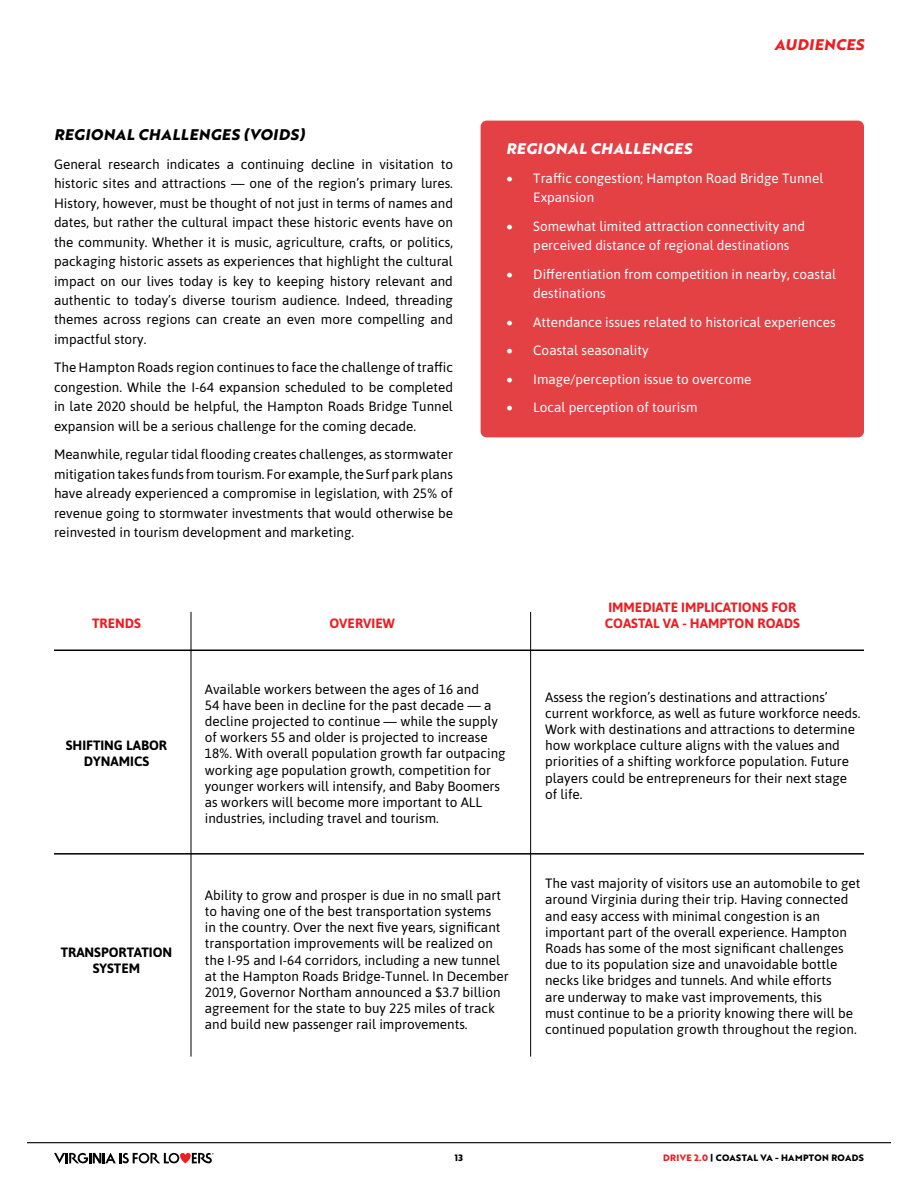
<style>
.page{position:relative;width:918px;height:1188px;background:#fff}
.page>*{position:absolute;margin:0;border:0;box-sizing:border-box;transform-origin:0 0}
.t1{font:15px "Brother 1816 Extra Bold Italic";letter-spacing:.04em;color:#000}
.t2{font:15px "Brother 1816 Extra Bold Italic";letter-spacing:.04em;color:#fff}
.t3{font:15px "Brother 1816 Extra Bold Italic";letter-spacing:.04em;color:#ed1d24}
.t4{font:13.5px/16.2px "Asap";color:#000}
.t5{font:13.5px/19.5px "Asap";color:#fff}
.t6{font:700 13.5px/16.2px "Asap";color:#ed1d24}
.t7{font:700 13.5px/16.2px "Asap";color:#000;text-align:center}
.t8{font:700 9px "Brother 1816 Extra";letter-spacing:.04em;color:#000}
.s1{font-family:"Minion Pro";font-size:18px}
.s2{color:#ed1d24}
</style>
<div class="page">
<hr style="left:54px;top:853px;width:810px;height:2px;background:#000">
<hr style="left:54px;top:650px;width:810px;height:1px;background:#000">
<hr style="left:530px;top:612px;width:1px;height:445px;background:#000">
<hr style="left:191px;top:612px;width:1px;height:445px;background:#000">
<div style="left:481px;top:121px;width:383px;height:316px;background:#e44145;border-radius:6px"></div>
<hr style="left:27px;top:1142px;width:864px;height:1px;background:#000">
<svg style="left:54px;top:1153px;width:160px;height:10px"></svg>
<p class="t1" style="left:54px;top:123px;width:252px">REGIONAL CHALLENGES (VOIDS)</p>
<p class="t4" style="left:54px;top:153px;width:401px;line-height:19.5px;text-align:justify">General research indicates a continuing decline in visitation to historic sites and attractions — one of the region’s primary lures.<br>History, however, must be thought of not just in terms of names and dates, but rather the cultural impact these historic events have on the community. Whether it is music, agriculture, crafts, or politics, packaging historic assets as experiences that highlight the cultural impact on our lives today is key to keeping history relevant and authentic to today’s diverse tourism audience. Indeed, threading themes across regions can create an even more compelling and impactful story.</p>
<p class="t4" style="left:54px;top:357px;width:401px;line-height:19.5px;text-align:justify">The Hampton Roads region continues to face the challenge of traffic congestion. While the I-64 expansion scheduled to be completed in late 2020 should be helpful, the Hampton Roads Bridge Tunnel expansion will be a serious challenge for the coming decade.</p>
<p class="t4" style="left:54px;top:444px;width:401px;line-height:19.5px;text-align:justify">Meanwhile, regular tidal flooding creates challenges, as stormwater mitigation takes funds from tourism. For example, the Surf park plans have already experienced a compromise in legislation, with 25% of revenue going to stormwater investments that would otherwise be reinvested in tourism development and marketing.</p>
<p class="t6" style="left:92px;top:615px;width:50px">TRENDS</p>
<p class="t6" style="left:329px;top:615px;width:67px">OVERVIEW</p>
<p class="t3" style="left:775px;top:33px;width:91px">AUDIENCES</p>
<p class="t2" style="left:506px;top:138px;width:187px">REGIONAL CHALLENGES</p>
<p class="t5" style="left:533px;top:168px;width:292px;text-indent:-27px"><span class="s1">•</span> Traffic congestion; Hampton Road Bridge Tunnel<br>Expansion</p>
<p class="t5" style="left:533px;top:216px;width:273px;text-indent:-27px"><span class="s1">•</span> Somewhat limited attraction connectivity and perceived distance of regional destinations</p>
<p class="t5" style="left:533px;top:264px;width:304px;text-indent:-27px"><span class="s1">•</span> Differentiation from competition in nearby, coastal destinations</p>
<p class="t5" style="left:506px;top:312px;width:331px"><span class="s1">•</span> Attendance issues related to historical experiences</p>
<p class="t5" style="left:506px;top:340px;width:144px"><span class="s1">•</span> Coastal seasonality</p>
<p class="t5" style="left:506px;top:369px;width:247px"><span class="s1">•</span> Image/perception issue to overcome</p>
<p class="t5" style="left:506px;top:397px;width:193px"><span class="s1">•</span> Local perception of tourism</p>
<p class="t6" style="left:605px;top:599px;width:197px">IMMEDIATE IMPLICATIONS FOR<br>COASTAL VA - HAMPTON ROADS</p>
<p class="t7" style="left:66px;top:737px;width:103px">SHIFTING LABOR<br>DYNAMICS</p>
<p class="t7" style="left:61px;top:943px;width:113px">TRANSPORTATION<br>SYSTEM</p>
<p class="t4" style="left:205px;top:680px;width:302px">Available workers between the ages of 16 and<br>54 have been in decline for the past decade — a decline projected to continue — while the supply of workers 55 and older is projected to increase 18%. With overall population growth far outpacing working age population growth, competition for younger workers will intensify, and Baby Boomers as workers will become more important to ALL industries, including travel and tourism.</p>
<p class="t4" style="left:205px;top:886px;width:305px">Ability to grow and prosper is due in no small part to having one of the best transportation systems<br>in the country. Over the next five years, significant transportation improvements will be realized on the I-95 and I-64 corridors, including a new tunnel at the Hampton Roads Bridge-Tunnel. In December 2019, Governor Northam announced a $3.7 billion agreement for the state to buy 225 miles of track and build new passenger rail improvements.</p>
<p class="t4" style="left:545px;top:688px;width:317px">Assess the region’s destinations and attractions’ current workforce, as well as future workforce needs.<br>Work with destinations and attractions to determine how workplace culture aligns with the values and priorities of a shifting workforce population. Future players could be entrepreneurs for their next stage of life.</p>
<p class="t4" style="left:545px;top:875px;width:317px">The vast majority of visitors use an automobile to get around Virginia during their trip. Having connected and easy access with minimal congestion is an important part of the overall experience. Hampton Roads has some of the most significant challenges due to its population size and unavoidable bottle necks like bridges and tunnels. And while efforts<br>are underway to make vast improvements, this<br>must continue to be a priority knowing there will be continued population growth throughout the region.</p>
<p class="t8" style="left:455px;top:1151px;width:10px">13</p>
<p class="t8" style="left:663px;top:1151px;width:202px"><span class="s2">DRIVE 2.0</span> | COASTAL VA - HAMPTON ROADS</p>
</div>
